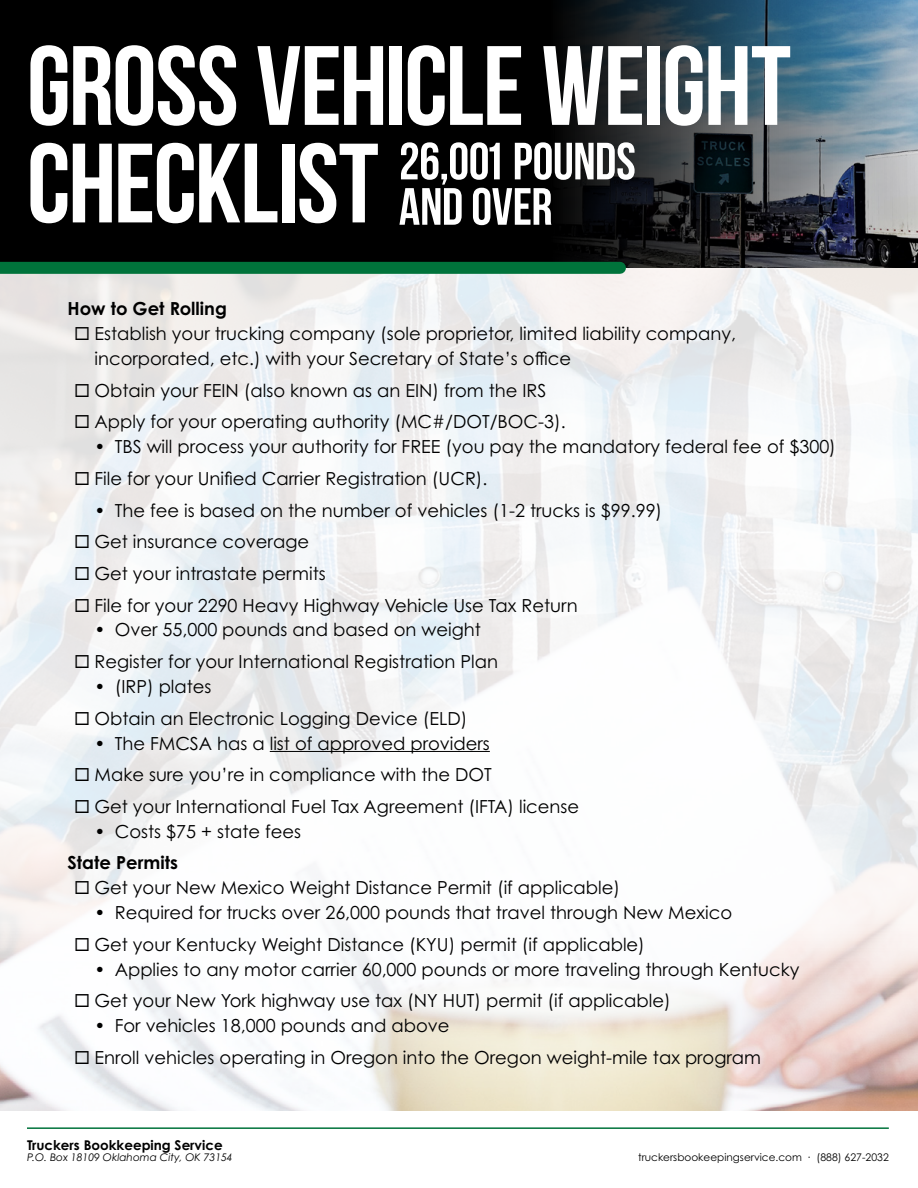
<style>
.page{position:relative;width:918px;height:1188px;background:#fff}
.page>*{position:absolute;margin:0;border:0;box-sizing:border-box;transform-origin:0 0}
.t1{font:112.5px/97.5px "Bebas Neue";letter-spacing:-.015em;color:#fff}
.t2{font:52.35px/45.3px "Bebas Neue";letter-spacing:-.005em;color:#fff}
.t3{font:18px/31.7px "Century Gothic Pro";color:#000}
.t4{font:700 18px "Century Gothic Pro";color:#000}
.t5{font:700 13.5px "Century Gothic Pro";color:#000}
.t6{font:10.5px "Century Gothic Pro";color:#000}
.t7{font:italic 10.5px "Century Gothic Pro";color:#000}
</style>
<div class="page">
<img style="left:0;top:268px;width:918px;height:842px">
<svg style="left:0;top:0;width:918px;height:268px;background:#161c20"></svg>
<div style="left:0;top:262px;width:620px;height:12px;background:#00733b"></div>
<hr style="left:270px;top:751px;width:220px;height:1px;background:#000">
<hr style="left:27px;top:1127px;width:862px;height:2px;background:#00733b">
<svg style="left:76px;top:327px;width:13px;height:13px"></svg>
<svg style="left:76px;top:384px;width:13px;height:13px"></svg>
<svg style="left:76px;top:415px;width:13px;height:13px"></svg>
<svg style="left:76px;top:472px;width:13px;height:13px"></svg>
<svg style="left:76px;top:535px;width:13px;height:13px"></svg>
<svg style="left:76px;top:567px;width:13px;height:13px"></svg>
<svg style="left:76px;top:598px;width:13px;height:14px"></svg>
<svg style="left:76px;top:655px;width:13px;height:13px"></svg>
<svg style="left:76px;top:711px;width:13px;height:14px"></svg>
<svg style="left:76px;top:768px;width:13px;height:13px"></svg>
<svg style="left:76px;top:800px;width:13px;height:13px"></svg>
<svg style="left:76px;top:881px;width:13px;height:13px"></svg>
<svg style="left:76px;top:938px;width:13px;height:13px"></svg>
<svg style="left:76px;top:994px;width:13px;height:13px"></svg>
<svg style="left:76px;top:1051px;width:13px;height:13px"></svg>
<h1 class="t1" style="left:27px;top:36px;width:766px">GROSS VEHICLE WEIGHT<br>CHECKLIST</h1>
<h2 class="t2" style="left:399px;top:138px;width:238px">26,001 POUNDS<br>AND OVER</h2>
<p class="t4" style="left:68px;top:298px;width:161px">How to Get Rolling</p>
<p class="t3" style="left:94px;top:321px;width:643px;line-height:24.9px">Establish your trucking company (sole proprietor, limited liability company, incorporated, etc.) with your Secretary of State’s office</p>
<p class="t3" style="left:94px;top:374px;width:473px">Obtain your FEIN (also known as an EIN) from the IRS<br>Apply for your operating authority (MC#/DOT/BOC-3).</p>
<p class="t3" style="left:94px;top:431px;width:743px">• TBS will process your authority for FREE (you pay the mandatory federal fee of $300)<br>File for your Unified Carrier Registration (UCR).</p>
<p class="t3" style="left:94px;top:494px;width:569px">• The fee is based on the number of vehicles (1-2 trucks is $99.99)<br>Get insurance coverage<br>Get your intrastate permits<br>File for your 2290 Heavy Highway Vehicle Use Tax Return</p>
<p class="t3" style="left:94px;top:614px;width:405px">• Over 55,000 pounds and based on weight<br>Register for your International Registration Plan</p>
<p class="t3" style="left:94px;top:671px;width:374px">• (IRP) plates<br>Obtain an Electronic Logging Device (ELD)</p>
<p class="t3" style="left:94px;top:727px;width:486px">• The FMCSA has a list of approved providers<br>Make sure you’re in compliance with the DOT<br>Get your International Fuel Tax Agreement (IFTA) license</p>
<p class="t3" style="left:94px;top:815px;width:208px">• Costs $75 + state fees</p>
<p class="t4" style="left:68px;top:852px;width:112px">State Permits</p>
<p class="t3" style="left:94px;top:872px;width:527px">Get your New Mexico Weight Distance Permit (if applicable)</p>
<p class="t3" style="left:94px;top:897px;width:639px">• Required for trucks over 26,000 pounds that travel through New Mexico<br>Get your Kentucky Weight Distance (KYU) permit (if applicable)</p>
<p class="t3" style="left:94px;top:953px;width:706px">• Applies to any motor carrier 60,000 pounds or more traveling through Kentucky<br>Get your New York highway use tax (NY HUT) permit (if applicable)</p>
<p class="t3" style="left:94px;top:1010px;width:668px">• For vehicles 18,000 pounds and above<br>Enroll vehicles operating in Oregon into the Oregon weight-mile tax program</p>
<p class="t5" style="left:27px;top:1137px;width:197px">Truckers Bookkeeping Service</p>
<p class="t7" style="left:27px;top:1151px;width:207px">P.O. Box 18109 Oklahoma City, OK 73154</p>
<p class="t6" style="left:638px;top:1151px;width:252px">truckersbookeepingservice.com · (888) 627-2032</p>
</div>
